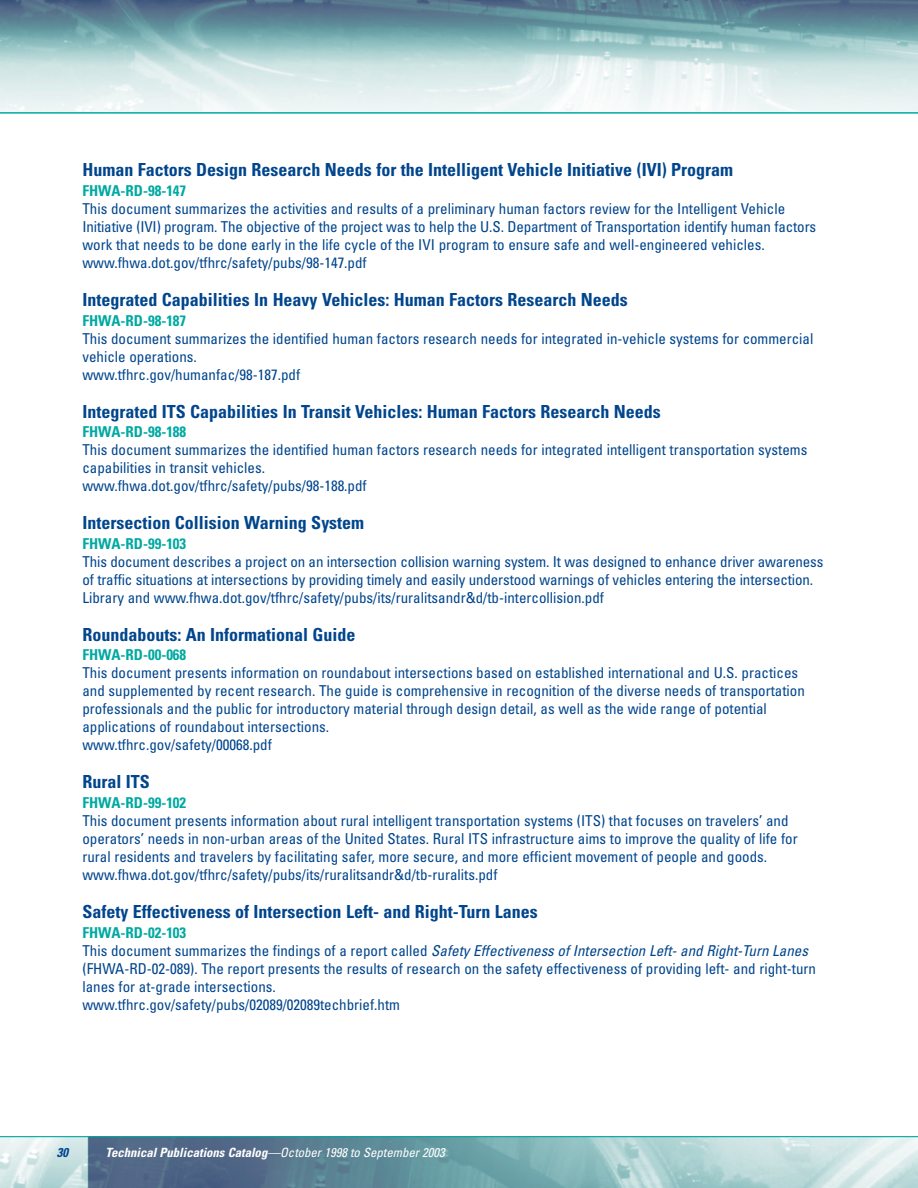
<style>
.page{position:relative;width:918px;height:1188px;background:#fff}
.page>*{position:absolute;margin:0;border:0;box-sizing:border-box;transform-origin:0 0}
.t1{font:700 condensed 18px "Univers";color:#00458d}
.t2{font:condensed 15px/18px "Univers";color:#00458d}
.t3{font:700 condensed 15px "Univers";color:#00a9a1}
.t4{font:italic 700 condensed 12.75px "Univers";color:#fff}
.t5{font:italic 700 condensed 12.75px "Univers";color:#00458d}
.s1{font-weight:700;color:#00a9a1}
.s2{font-style:italic}
.s3{font-weight:400}
</style>
<div class="page">
<svg style="left:0;top:0;width:918px;height:112px;background:#aac6cb"></svg>
<img style="left:0;top:1137px;width:918px;height:51px">
<hr style="left:0;top:112px;width:918px;height:2px;background:#00a9a1">
<hr style="left:0;top:1136px;width:918px;height:1px;background:#00a9a1">
<p class="t1" style="left:83px;top:163px;width:652px">Human Factors Design Research Needs for the Intelligent Vehicle Initiative (IVI) Program</p>
<p class="t3" style="left:83px;top:185px;width:105px">FHWA-RD-98-147</p>
<p class="t2" style="left:83px;top:201px;width:735px">This document summarizes the activities and results of a preliminary human factors review for the Intelligent Vehicle Initiative (IVI) program. The objective of the project was to help the U.S. Department of Transportation identify human factors work that needs to be done early in the life cycle of the IVI program to ensure safe and well-engineered vehicles. www.fhwa.dot.gov/tfhrc/safety/pubs/98-147.pdf</p>
<p class="t1" style="left:83px;top:293px;width:547px">Integrated Capabilities In Heavy Vehicles: Human Factors Research Needs</p>
<p class="t3" style="left:83px;top:315px;width:105px">FHWA-RD-98-187</p>
<p class="t2" style="left:83px;top:331px;width:732px">This document summarizes the identified human factors research needs for integrated in-vehicle systems for commercial vehicle operations.<br>www.tfhrc.gov/humanfac/98-187.pdf</p>
<p class="t1" style="left:83px;top:405px;width:580px">Integrated ITS Capabilities In Transit Vehicles: Human Factors Research Needs</p>
<p class="t3" style="left:83px;top:426px;width:105px">FHWA-RD-98-188</p>
<p class="t2" style="left:83px;top:442px;width:726px">This document summarizes the identified human factors research needs for integrated intelligent transportation systems capabilities in transit vehicles.<br>www.fhwa.dot.gov/tfhrc/safety/pubs/98-188.pdf</p>
<p class="t1" style="left:83px;top:516px;width:283px">Intersection Collision Warning System</p>
<p class="t3" style="left:83px;top:538px;width:105px">FHWA-RD-99-103</p>
<p class="t2" style="left:83px;top:554px;width:742px">This document describes a project on an intersection collision warning system. It was designed to enhance driver awareness of traffic situations at intersections by providing timely and easily understood warnings of vehicles entering the intersection.<br>Library and www.fhwa.dot.gov/tfhrc/safety/pubs/its/ruralitsandr&amp;d/tb-intercollision.pdf</p>
<p class="t1" style="left:83px;top:628px;width:275px">Roundabouts: An Informational Guide</p>
<p class="t3" style="left:83px;top:649px;width:105px">FHWA-RD-00-068</p>
<p class="t2" style="left:83px;top:665px;width:724px">This document presents information on roundabout intersections based on established international and U.S. practices and supplemented by recent research. The guide is comprehensive in recognition of the diverse needs of transportation professionals and the public for introductory material through design detail, as well as the wide range of potential applications of roundabout intersections.<br>www.tfhrc.gov/safety/00068.pdf</p>
<p class="t1" style="left:83px;top:775px;width:69px">Rural ITS</p>
<p class="t3" style="left:83px;top:797px;width:105px">FHWA-RD-99-102</p>
<p class="t2" style="left:83px;top:813px;width:717px">This document presents information about rural intelligent transportation systems (ITS) that focuses on travelers’ and operators’ needs in non-urban areas of the United States. Rural ITS infrastructure aims to improve the quality of life for rural residents and travelers by facilitating safer, more secure, and more efficient movement of people and goods. www.fhwa.dot.gov/tfhrc/safety/pubs/its/ruralitsandr&amp;d/tb-ruralits.pdf</p>
<p class="t1" style="left:83px;top:905px;width:457px">Safety Effectiveness of Intersection Left- and Right-Turn Lanes</p>
<p class="t2" style="left:83px;top:925px;width:735px"><span class="s1">FHWA-RD-02-103<br></span>This document summarizes the findings of a report called <span class="s2">Safety Effectiveness of Intersection Left- and Right-Turn Lanes </span>(FHWA-RD-02-089). The report presents the results of research on the safety effectiveness of providing left- and right-turn lanes for at-grade intersections.<br>www.tfhrc.gov/safety/pubs/02089/02089techbrief.htm</p>
<p class="t5" style="left:57px;top:1148px;width:13px">30</p>
<p class="t4" style="left:106px;top:1148px;width:341px">Technical Publications Catalog<span class="s3">—October 1998 to September 2003</span></p>
</div>
